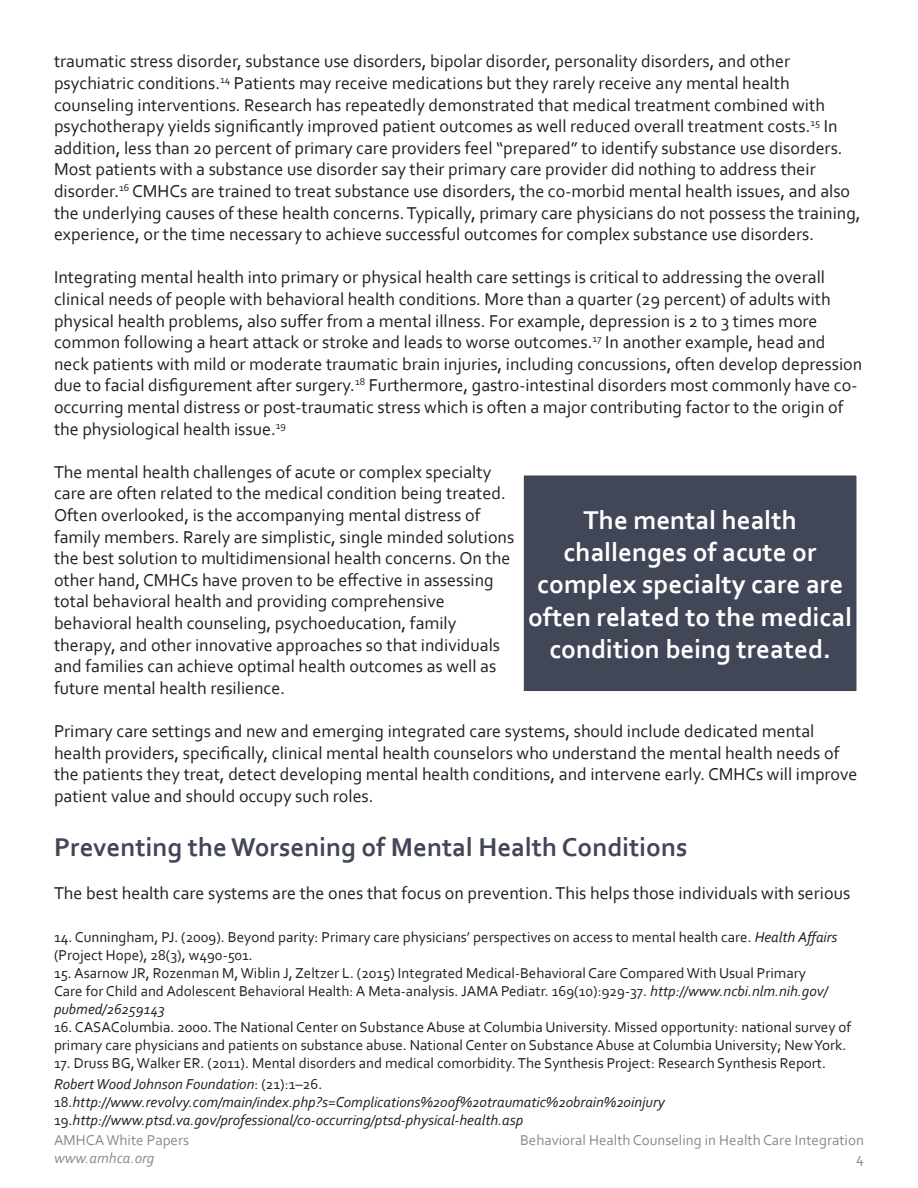
<style>
.page{position:relative;width:918px;height:1188px;background:#fff}
.page>*{position:absolute;margin:0;border:0;box-sizing:border-box;transform-origin:0 0}
.t1{font:700 27px/32.4px "Corbel";color:#fff;text-align:center}
.t2{font:700 27px "Corbel";color:#424758}
.t3{font:18px/21.6px "Corbel";color:#231f20}
.t4{font:15px/18px "Corbel";color:#231f20}
.t5{font:italic 15px "Corbel";color:#231f20}
.t6{font:15px/18px "Corbel";color:#8c8b8b;text-align:right}
.t7{font:italic 15px "Corbel";color:#8c8b8b}
.s1{font-style:italic}
.s2{font-style:normal}
</style>
<div class="page">
<div style="left:520px;top:472px;width:340px;height:223px;background:#424758"></div>
<div style="left:516px;top:468px;width:348px;height:231px;border:8px solid #fff"></div>
<p class="t3" style="left:54px;top:50px;width:808px">traumatic stress disorder, substance use disorders, bipolar disorder, personality disorders, and other psychiatric conditions.<sup>14</sup> Patients may receive medications but they rarely receive any mental health counseling interventions. Research has repeatedly demonstrated that medical treatment combined with psychotherapy yields significantly improved patient outcomes as well reduced overall treatment costs.<sup>15</sup> In addition, less than 20 percent of primary care providers feel “prepared” to identify substance use disorders.<br>Most patients with a substance use disorder say their primary care provider did nothing to address their disorder.<sup>16</sup> CMHCs are trained to treat substance use disorders, the co-morbid mental health issues, and also the underlying causes of these health concerns. Typically, primary care physicians do not possess the training, experience, or the time necessary to achieve successful outcomes for complex substance use disorders.</p>
<p class="t3" style="left:54px;top:266px;width:810px">Integrating mental health into primary or physical health care settings is critical to addressing the overall clinical needs of people with behavioral health conditions. More than a quarter (29 percent) of adults with physical health problems, also suffer from a mental illness. For example, depression is 2 to 3 times more common following a heart attack or stroke and leads to worse outcomes.<sup>17</sup> In another example, head and neck patients with mild or moderate traumatic brain injuries, including concussions, often develop depression due to facial disfigurement after surgery.<sup>18</sup> Furthermore, gastro-intestinal disorders most commonly have co&shy;occurring mental distress or post-traumatic stress which is often a major contributing factor to the origin of the physiological health issue.<sup>19</sup></p>
<p class="t3" style="left:54px;top:461px;width:462px">The mental health challenges of acute or complex specialty care are often related to the medical condition being treated.<br>Often overlooked, is the accompanying mental distress of family members. Rarely are simplistic, single minded solutions the best solution to multidimensional health concerns. On the other hand, CMHCs have proven to be effective in assessing total behavioral health and providing comprehensive behavioral health counseling, psychoeducation, family therapy, and other innovative approaches so that individuals and families can achieve optimal health outcomes as well as future mental health resilience.</p>
<p class="t3" style="left:54px;top:720px;width:805px">Primary care settings and new and emerging integrated care systems, should include dedicated mental health providers, specifically, clinical mental health counselors who understand the mental health needs of the patients they treat, detect developing mental health conditions, and intervene early. CMHCs will improve patient value and should occupy such roles.</p>
<p class="t2" style="left:54px;top:830px;width:635px">Preventing the Worsening of Mental Health Conditions</p>
<p class="t3" style="left:54px;top:882px;width:798px">The best health care systems are the ones that focus on prevention. This helps those individuals with serious</p>
<p class="t4" style="left:54px;top:927px;width:785px">14. Cunningham, PJ. (2009). Beyond parity: Primary care physicians’ perspectives on access to mental health care. <span class="s1">Health Affairs </span>(Project Hope), 28(3), w490-501.</p>
<p class="t4" style="left:54px;top:963px;width:775px">15. Asarnow JR, Rozenman M, Wiblin J, Zeltzer L. (2015) Integrated Medical-Behavioral Care Compared With Usual Primary<br>Care for Child and Adolescent Behavioral Health: A Meta-analysis. JAMA Pediatr. 169(10):929-37. <span class="s1">http://www.ncbi.nlm.nih.gov/ pubmed/26259143</span></p>
<p class="t4" style="left:54px;top:1017px;width:799px">16. CASAColumbia. 2000. The National Center on Substance Abuse at Columbia University. Missed opportunity: national survey of primary care physicians and patients on substance abuse. National Center on Substance Abuse at Columbia University; New York.</p>
<p class="t4" style="left:54px;top:1052px;width:774px;line-height:21.6px">17. Druss BG, Walker ER. (2011). Mental disorders and medical comorbidity. The Synthesis Project: Research Synthesis Report.<br><span class="s1">Robert Wood Johnson Foundation</span>: (21):1–26.</p>
<p class="t5" style="left:54px;top:1093px;width:612px"><span class="s2">18.</span>http://www.revolvy.com/main/index.php?s=Complications%20of%20traumatic%20brain%20injury</p>
<p class="t5" style="left:54px;top:1111px;width:471px"><span class="s2">19.</span>http://www.ptsd.va.gov/professional/co-occurring/ptsd-physical-health.asp</p>
<p class="t1" style="left:528px;top:503px;width:325px">The mental health challenges of acute or complex specialty care are often related to the medical condition being treated.</p>
<p class="t6" style="left:54px;top:1131px;width:137px">AMHCA White Papers</p>
<p class="t7" style="left:54px;top:1149px;width:102px">www.amhca.org</p>
<p class="t6" style="left:520px;top:1131px;width:345px">Behavioral Health Counseling in Health Care Integration<br>4</p>
</div>
